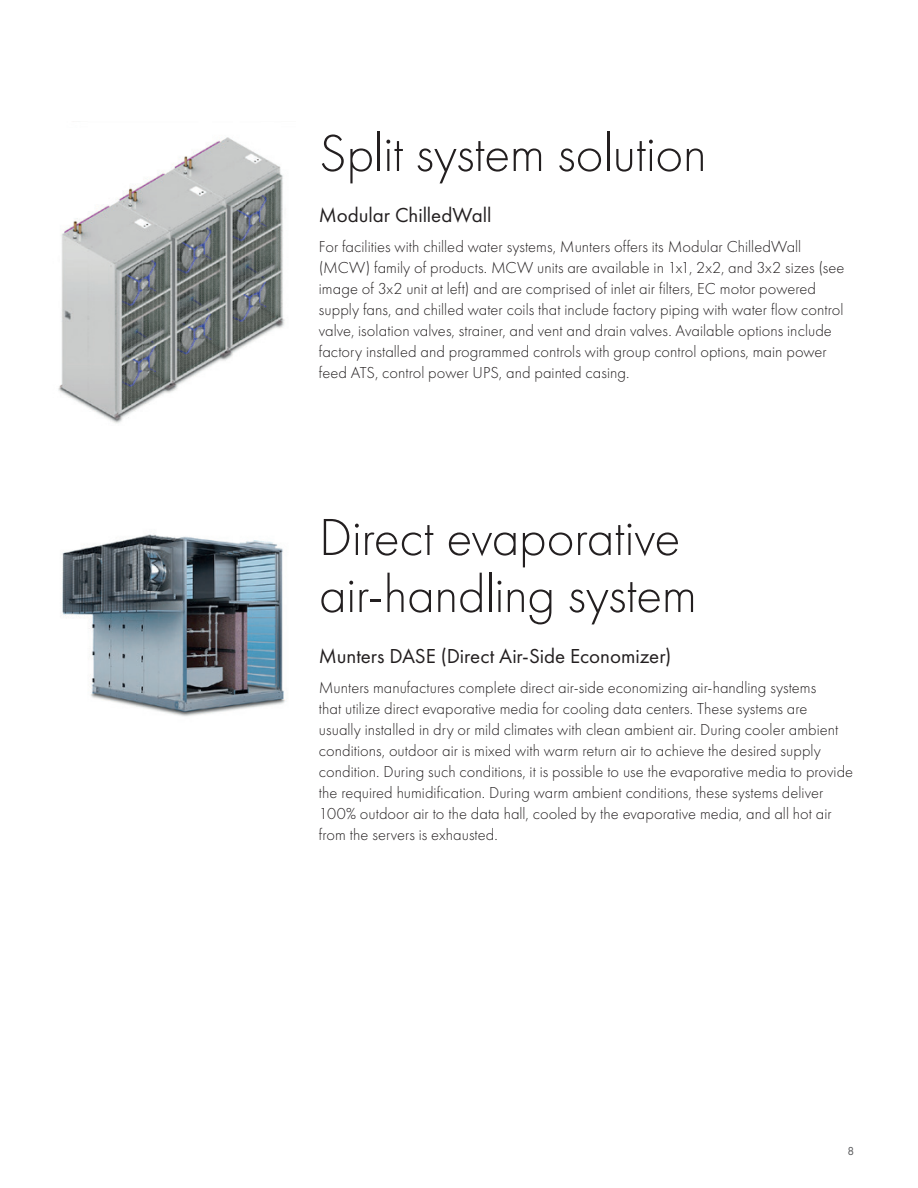
<style>
.page{position:relative;width:918px;height:1188px;background:#fff}
.page>*{position:absolute;margin:0;border:0;box-sizing:border-box;transform-origin:0 0}
.t1{font:300 54px/57px "Futura PT";letter-spacing:-.01em;color:#231f20}
.t2{font:21px "Futura PT";letter-spacing:-.005em;color:#231f20}
.t3{font:300 16.5px/21px "Futura PT";letter-spacing:.005em;color:#231f20}
.t4{font:12px "Futura PT";color:#57585a}
</style>
<div class="page">
<img style="left:58px;top:137px;width:227px;height:286px">
<img style="left:62px;top:534px;width:224px;height:182px">
<h1 class="t1" style="left:319px;top:125px;width:389px">Split system solution</h1>
<p class="t2" style="left:319px;top:203px;width:174px">Modular ChilledWall</p>
<p class="t3" style="left:319px;top:236px;width:527px">For facilities with chilled water systems, Munters offers its Modular ChilledWall (MCW) family of products. MCW units are available in 1x1, 2x2, and 3x2 sizes (see image of 3x2 unit at left) and are comprised of inlet air filters, EC motor powered supply fans, and chilled water coils that include factory piping with water flow control valve, isolation valves, strainer, and vent and drain valves. Available options include factory installed and programmed controls with group control options, main power feed ATS, control power UPS, and painted casing.</p>
<h1 class="t1" style="left:319px;top:509px;width:380px">Direct evaporative air-handling system</h1>
<p class="t2" style="left:319px;top:644px;width:354px">Munters DASE (Direct Air-Side Economizer)</p>
<p class="t3" style="left:319px;top:677px;width:536px">Munters manufactures complete direct air-side economizing air-handling systems<br>that utilize direct evaporative media for cooling data centers. These systems are usually installed in dry or mild climates with clean ambient air. During cooler ambient conditions, outdoor air is mixed with warm return air to achieve the desired supply condition. During such conditions, it is possible to use the evaporative media to provide the required humidification. During warm ambient conditions, these systems deliver 100% outdoor air to the data hall, cooled by the evaporative media, and all hot air from the servers is exhausted.</p>
<p class="t4" style="left:847px;top:1144px;width:8px">8</p>
</div>
